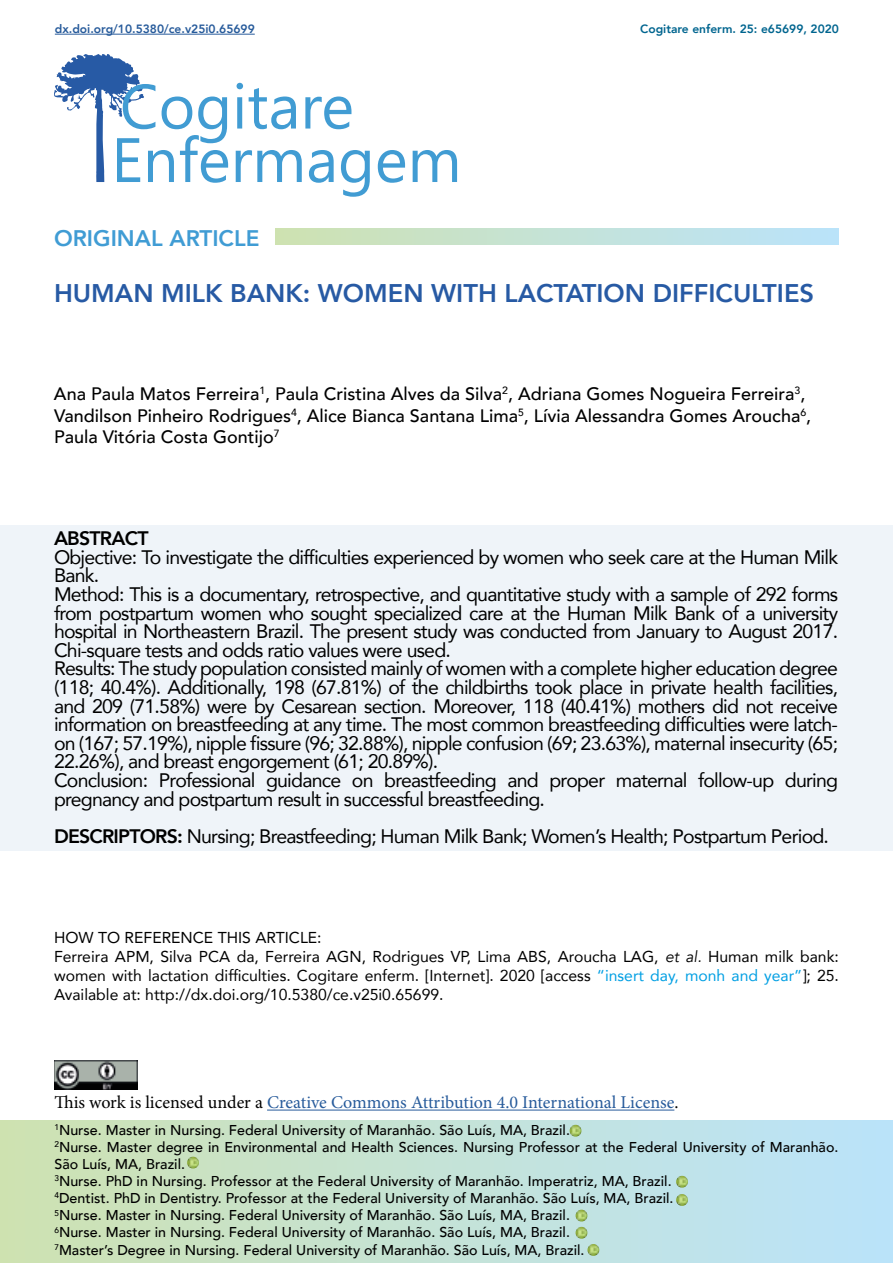
<style>
.page{position:relative;width:893px;height:1263px;background:#fff}
.page>*{position:absolute;margin:0;border:0;box-sizing:border-box;transform-origin:0 0}
.t1{font:800 25.5px "Avenir";color:#275aa4}
.t2{font:800 22.5px "Avenir";color:#409cd4}
.t3{font:19.5px/18.6px "Avenir";letter-spacing:-.04em;color:#000}
.t4{font:800 19.5px "Avenir";letter-spacing:-.04em;color:#000}
.t5{font:500 18px/21.6px "Avenir";color:#000}
.t6{font:18px "Minion Pro";letter-spacing:-.005em;color:#275b9b}
.t7{font:15.75px/18.9px "Avenir";color:#000}
.t8{font:500 14.25px/17.1px "Avenir";color:#000}
.t9{font:800 12px "Avenir";color:#275b9b}
.t10{font:800 12px "Avenir";color:#00658f}
.s1{font-weight:800}
.s2{font-style:italic}
.s3{color:#009fe3}
.s4{color:#000}
</style>
<div class="page">
<svg style="left:236px;top:150px;width:66px;height:32px"></svg>
<svg style="left:309px;top:150px;width:25px;height:33px"></svg>
<svg style="left:341px;top:150px;width:29px;height:47px"></svg>
<svg style="left:378px;top:150px;width:27px;height:33px"></svg>
<svg style="left:413px;top:150px;width:44px;height:32px"></svg>
<svg style="left:54px;top:54px;width:174px;height:129px"></svg>
<svg style="left:237px;top:83px;width:6px;height:46px"></svg>
<svg style="left:249px;top:88px;width:47px;height:41px"></svg>
<svg style="left:305px;top:97px;width:46px;height:32px"></svg>
<div style="left:276px;top:228px;width:563px;height:17px;background:linear-gradient(to right,#cee2b2,#bae3fb)"></div>
<div style="left:0;top:526px;width:893px;height:325px;background:#eff4f9"></div>
<div style="left:0;top:1120px;width:893px;height:143px;background:linear-gradient(to right,#cee2b1,#bae3fb)"></div>
<svg style="left:570px;top:1125px;width:11px;height:12px"></svg>
<svg style="left:676px;top:1194px;width:12px;height:12px"></svg>
<svg style="left:676px;top:1176px;width:12px;height:12px"></svg>
<svg style="left:576px;top:1210px;width:11px;height:11px"></svg>
<svg style="left:187px;top:1157px;width:12px;height:11px"></svg>
<img style="left:54px;top:1061px;width:84px;height:29px">
<hr style="left:267px;top:1109px;width:407px;height:1px;background:#275b9b">
<hr style="left:55px;top:34px;width:200px;height:1px;background:#275b9b">
<svg style="left:576px;top:1227px;width:23px;height:29px"></svg>
<p class="t9" style="left:55px;top:20px;width:201px">dx.doi.org/10.5380/ce.v25i0.65699</p>
<p class="t10" style="left:640px;top:20px;width:200px">Cogitare enferm. 25: e65699, 2020</p>
<p class="t2" style="left:54px;top:220px;width:207px">ORIGINAL ARTICLE</p>
<h1 class="t1" style="left:54px;top:273px;width:762px">HUMAN MILK BANK: WOMEN WITH LACTATION DIFFICULTIES</h1>
<p class="t5" style="left:54px;top:382px;width:759px">Ana Paula Matos Ferreira<sup>1</sup>, Paula Cristina Alves da Silva<sup>2</sup>, Adriana Gomes Nogueira Ferreira<sup>3</sup>,<br>Vandilson Pinheiro Rodrigues<sup>4</sup>, Alice Bianca Santana Lima<sup>5</sup>, Lívia Alessandra Gomes Aroucha<sup>6</sup>,<br>Paula Vitória Costa Gontijo<sup>7</sup></p>
<p class="t4" style="left:54px;top:523px;width:96px">ABSTRACT</p>
<p class="t3" style="left:54px;top:547px;width:786px">Objective: To investigate the difficulties experienced by women who seek care at the Human Milk Bank.<br>Method: This is a documentary, retrospective, and quantitative study with a sample of 292 forms from postpartum women who sought specialized care at the Human Milk Bank of a university hospital in Northeastern Brazil. The present study was conducted from January to August 2017.<br>Chi-square tests and odds ratio values were used.<br>Results: The study population consisted mainly of women with a complete higher education degree (118; 40.4%). Additionally, 198 (67.81%) of the childbirths took place in private health facilities, and 209 (71.58%) were by Cesarean section. Moreover, 118 (40.41%) mothers did not receive information on breastfeeding at any time. The most common breastfeeding difficulties were latch&shy;on (167; 57.19%), nipple fissure (96; 32.88%), nipple confusion (69; 23.63%), maternal insecurity (65; 22.26%), and breast engorgement (61; 20.89%).<br>Conclusion: Professional guidance on breastfeeding and proper maternal follow-up during pregnancy and postpartum result in successful breastfeeding.</p>
<p class="t3" style="left:54px;top:826px;width:776px"><span class="s1">DESCRIPTORS:</span> Nursing; Breastfeeding; Human Milk Bank; Women’s Health; Postpartum Period.</p>
<p class="t7" style="left:54px;top:928px;width:786px">HOW TO REFERENCE THIS ARTICLE:<br>Ferreira APM, Silva PCA da, Ferreira AGN, Rodrigues VP, Lima ABS, Aroucha LAG, <span class="s2">et al.</span> Human milk bank: women with lactation difficulties. Cogitare enferm. [Internet]. 2020 [access <span class="s3">“insert day, monh and year”</span>]; 25.<br>Available at: http://dx.doi.org/10.5380/ce.v25i0.65699.</p>
<p class="t6" style="left:54px;top:1090px;width:626px"><span class="s4">This work is licensed under a</span> Creative Commons Attribution 4.0 International License<span class="s4">.</span></p>
<p class="t8" style="left:54px;top:1120px;width:785px"><sup>1</sup>Nurse. Master in Nursing. Federal University of Maranhão. São Luís, MA, Brazil.<br><sup>2</sup>Nurse. Master degree in Environmental and Health Sciences. Nursing Professor at the Federal University of Maranhão.<br>São Luís, MA, Brazil.<br><sup>3</sup>Nurse. PhD in Nursing. Professor at the Federal University of Maranhão. Imperatriz, MA, Brazil.<br><sup>4</sup>Dentist. PhD in Dentistry. Professor at the Federal University of Maranhão. São Luís, MA, Brazil.<br><sup>5</sup>Nurse. Master in Nursing. Federal University of Maranhão. São Luís, MA, Brazil.<br><sup>6</sup>Nurse. Master in Nursing. Federal University of Maranhão. São Luís, MA, Brazil.<br><sup>7</sup>Master’s Degree in Nursing. Federal University of Maranhão. São Luís, MA, Brazil.</p>
</div>
